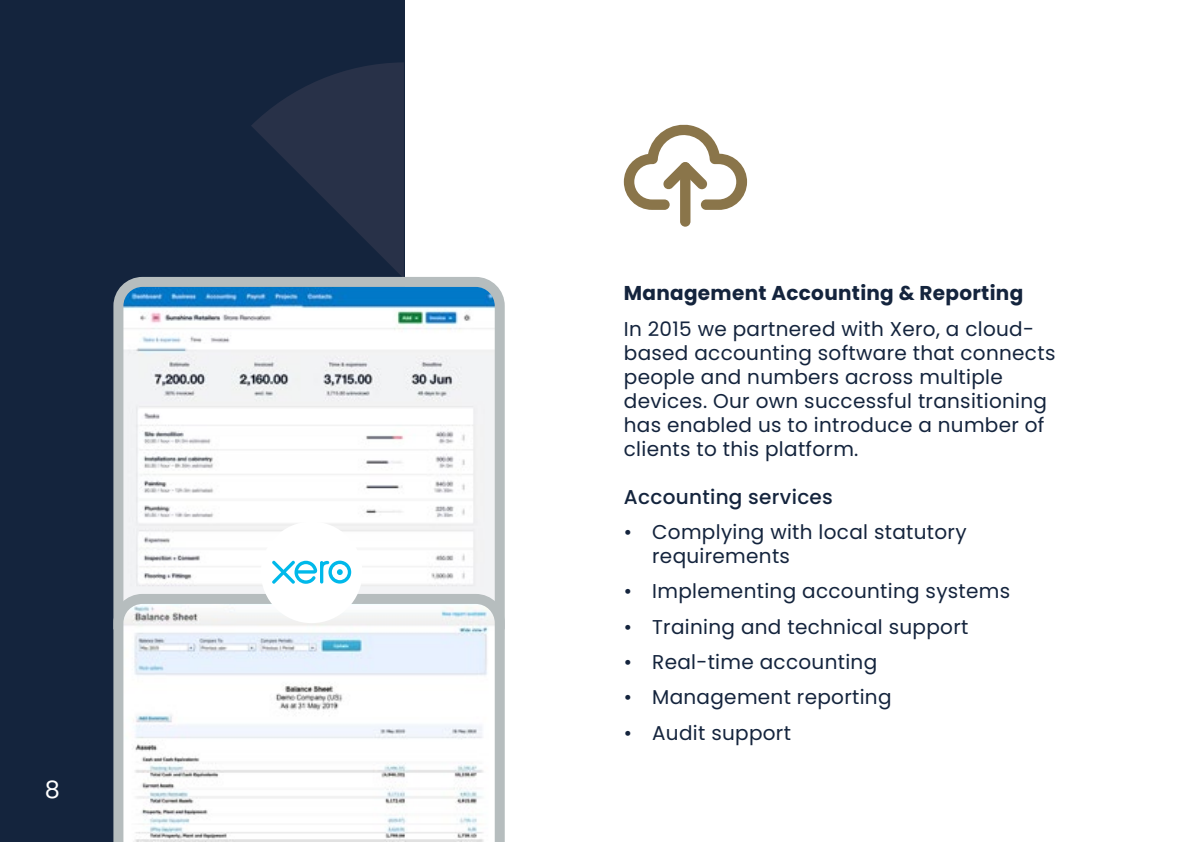
<style>
.page{position:relative;width:1191px;height:842px;background:#fff}
.page>*{position:absolute;margin:0;border:0;box-sizing:border-box;transform-origin:0 0}
.t1{font:24px "Poppins";color:#fff}
.t2{font:20px/24px "Poppins";letter-spacing:.015em;color:#14243d}
.t3{font:700 20px "Poppins";letter-spacing:.015em;color:#14243d}
.t4{font:500 20px "Poppins";letter-spacing:.015em;color:#14243d}
</style>
<div class="page">
<div style="left:0;top:0;width:404px;height:842px;background:#14243d"></div>
<div style="left:680px;top:162px;width:10px;height:65px;background:#8a754a;border-radius:5px"></div>
<svg style="left:624px;top:124px;width:123px;height:86px"></svg>
<svg style="left:251px;top:62px;width:153px;height:210px"></svg>
<svg style="left:113px;top:272px;width:392px;height:317px"></svg>
<svg style="left:113px;top:589px;width:392px;height:253px"></svg>
<div style="left:261px;top:522px;width:101px;height:101px;background:#fff;border-radius:50%"></div>
<svg style="left:272px;top:561px;width:79px;height:23px"></svg>
<p class="t1" style="left:45px;top:775px;width:17px">8</p>
<p class="t3" style="left:624px;top:282px;width:401px">Management Accounting &amp; Reporting</p>
<p class="t2" style="left:624px;top:317px;width:433px">In 2015 we partnered with Xero, a cloud&shy;based accounting software that connects people and numbers across multiple devices. Our own successful transitioning has enabled us to introduce a number of clients to this platform.</p>
<p class="t4" style="left:624px;top:485px;width:211px">Accounting services</p>
<p class="t2" style="left:652px;top:520px;width:316px;text-indent:-28px">• Complying with local statutory requirements</p>
<p class="t2" style="left:624px;top:579px;width:388px">• Implementing accounting systems</p>
<p class="t2" style="left:624px;top:615px;width:346px">• Training and technical support</p>
<p class="t2" style="left:624px;top:650px;width:255px">• Real-time accounting</p>
<p class="t2" style="left:624px;top:685px;width:269px">• Management reporting</p>
<p class="t2" style="left:624px;top:721px;width:169px">• Audit support</p>
</div>
